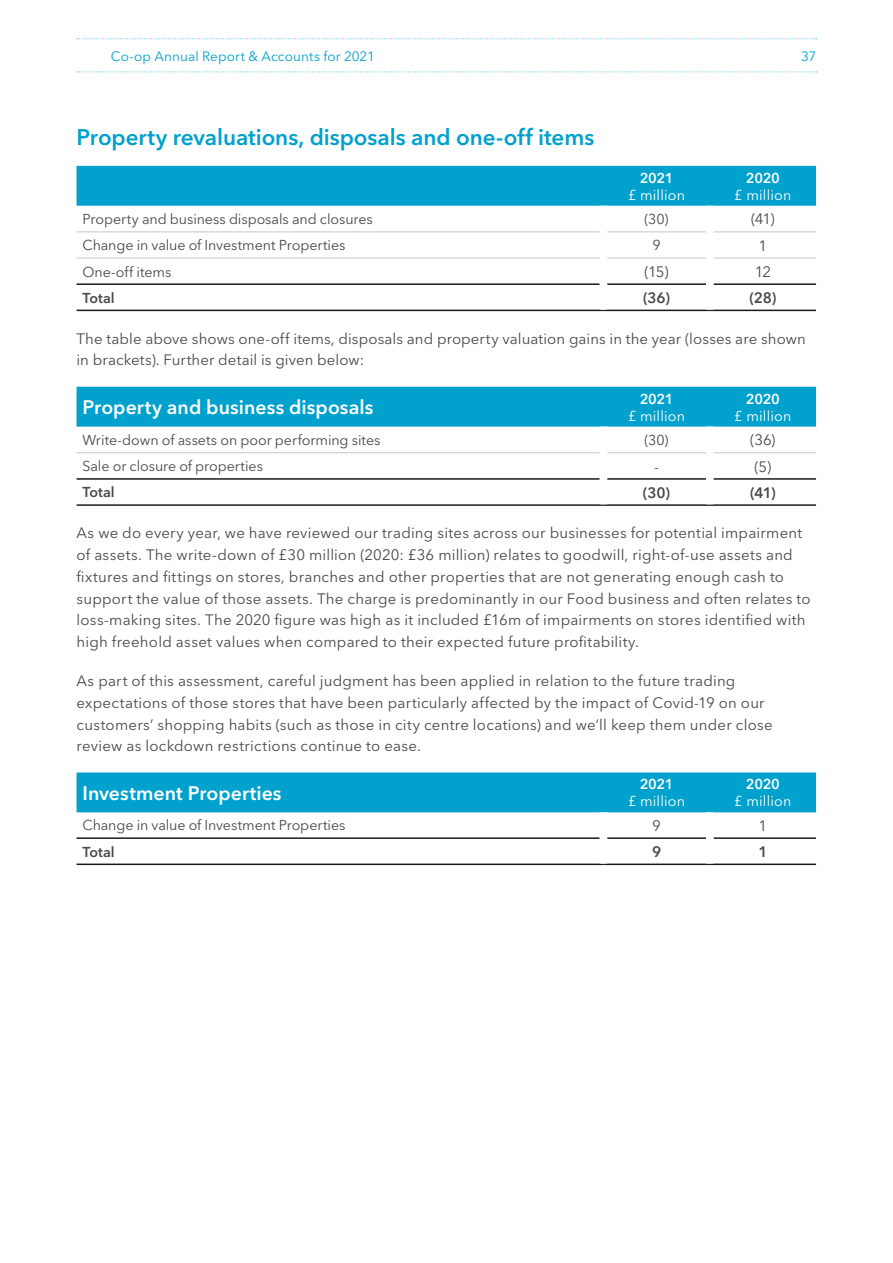
<style>
.page{position:relative;width:893px;height:1263px;background:#fff}
.page>*{position:absolute;margin:0;border:0;box-sizing:border-box;transform-origin:0 0}
.t1{font:600 22.5px "Avenir Next LT Pro";letter-spacing:-.005em;color:#00a1cc}
.t2{font:600 19.5px "Avenir Next LT Pro";color:#fff}
.t3{font:15px/21.8px "Avenir Next LT Pro";letter-spacing:.015em;color:#494948}
.t4{font:600 15px "Avenir Next LT Pro";letter-spacing:-.005em;color:#494948}
.t5{font:14.25px "Avenir Next LT Pro";letter-spacing:-.005em;color:#494948}
.t6{font:14.25px "Avenir Next LT Pro";letter-spacing:.015em;color:#fff}
.t7{font:600 14.25px "Avenir Next LT Pro";letter-spacing:-.02em;color:#fff}
.t8{font:600 14.25px "Avenir Next LT Pro";color:#494948}
.t9{font:13.5px "Avenir Next LT Pro";letter-spacing:.01em;color:#00a1cc}
</style>
<div class="page">
<div style="left:77px;top:166px;width:739px;height:40px;background:#00a1cc"></div>
<hr style="left:77px;top:283px;width:523px;height:2px;background:#1a1a18">
<hr style="left:607px;top:283px;width:99px;height:2px;background:#1a1a18">
<hr style="left:713px;top:283px;width:103px;height:2px;background:#1a1a18">
<hr style="left:77px;top:310px;width:526px;height:1px;background:#1a1a18">
<hr style="left:603px;top:310px;width:107px;height:1px;background:#1a1a18">
<hr style="left:710px;top:310px;width:106px;height:1px;background:#1a1a18">
<hr style="left:607px;top:231px;width:99px;height:1px;background:#c5c6c6">
<hr style="left:713px;top:231px;width:103px;height:1px;background:#c5c6c6">
<hr style="left:607px;top:258px;width:99px;height:1px;background:#c5c6c6">
<hr style="left:713px;top:258px;width:103px;height:1px;background:#c5c6c6">
<hr style="left:77px;top:231px;width:523px;height:1px;background:#c5c6c6">
<hr style="left:77px;top:258px;width:523px;height:1px;background:#c5c6c6">
<div style="left:77px;top:387px;width:739px;height:40px;background:#00a1cc"></div>
<hr style="left:77px;top:478px;width:523px;height:2px;background:#1a1a18">
<hr style="left:607px;top:478px;width:99px;height:2px;background:#1a1a18">
<hr style="left:713px;top:478px;width:103px;height:2px;background:#1a1a18">
<hr style="left:77px;top:504px;width:526px;height:2px;background:#1a1a18">
<hr style="left:603px;top:504px;width:107px;height:2px;background:#1a1a18">
<hr style="left:710px;top:504px;width:106px;height:2px;background:#1a1a18">
<hr style="left:607px;top:452px;width:99px;height:1px;background:#c5c6c6">
<hr style="left:713px;top:452px;width:103px;height:1px;background:#c5c6c6">
<hr style="left:77px;top:452px;width:523px;height:1px;background:#c5c6c6">
<div style="left:77px;top:772px;width:739px;height:40px;background:#00a1cc"></div>
<hr style="left:77px;top:837px;width:523px;height:2px;background:#1a1a18">
<hr style="left:607px;top:837px;width:99px;height:2px;background:#1a1a18">
<hr style="left:713px;top:837px;width:103px;height:2px;background:#1a1a18">
<hr style="left:77px;top:863px;width:526px;height:2px;background:#1a1a18">
<hr style="left:603px;top:863px;width:107px;height:2px;background:#1a1a18">
<hr style="left:710px;top:863px;width:106px;height:2px;background:#1a1a18">
<svg style="left:77px;top:38px;width:740px;height:1px"></svg>
<svg style="left:77px;top:71px;width:740px;height:1px"></svg>
<p class="t9" style="left:111px;top:48px;width:266px">Co-op Annual Report &amp; Accounts for 2021</p>
<p class="t9" style="left:801px;top:48px;width:17px">37</p>
<h1 class="t1" style="left:77px;top:123px;width:519px">Property revaluations, disposals and one-off items</h1>
<p class="t7" style="left:640px;top:169px;width:35px">2021</p>
<p class="t6" style="left:628px;top:186px;width:59px">£ million</p>
<p class="t7" style="left:746px;top:169px;width:35px">2020</p>
<p class="t6" style="left:734px;top:186px;width:59px">£ million</p>
<p class="t5" style="left:83px;top:211px;width:292px">Property and business disposals and closures</p>
<p class="t5" style="left:645px;top:211px;width:25px">(30)</p>
<p class="t3" style="left:751px;top:208px;width:25px">(41)</p>
<p class="t5" style="left:83px;top:237px;width:264px">Change in value of Investment Properties</p>
<p class="t5" style="left:652px;top:237px;width:10px">9</p>
<p class="t3" style="left:758px;top:235px;width:10px">1</p>
<p class="t5" style="left:83px;top:263px;width:90px">One-off items</p>
<p class="t3" style="left:644px;top:261px;width:26px">(15)</p>
<p class="t3" style="left:755px;top:261px;width:18px">12</p>
<p class="t8" style="left:83px;top:289px;width:34px">Total</p>
<p class="t4" style="left:643px;top:289px;width:28px">(36)</p>
<p class="t4" style="left:749px;top:289px;width:29px">(28)</p>
<p class="t3" style="left:77px;top:328px;width:731px">The table above shows one-off items, disposals and property valuation gains in the year (losses are shown in brackets). Further detail is given below:</p>
<h2 class="t2" style="left:83px;top:395px;width:292px">Property and business disposals</h2>
<p class="t7" style="left:640px;top:390px;width:35px">2021</p>
<p class="t6" style="left:628px;top:407px;width:59px">£ million</p>
<p class="t7" style="left:746px;top:390px;width:35px">2020</p>
<p class="t6" style="left:734px;top:407px;width:59px">£ million</p>
<p class="t5" style="left:83px;top:432px;width:299px">Write-down of assets on poor performing sites</p>
<p class="t5" style="left:645px;top:432px;width:25px">(30)</p>
<p class="t3" style="left:750px;top:429px;width:27px">(36)</p>
<p class="t5" style="left:83px;top:458px;width:182px">Sale or closure of properties</p>
<p class="t3" style="left:654px;top:455px;width:6px">-</p>
<p class="t3" style="left:754px;top:455px;width:18px">(5)</p>
<p class="t8" style="left:83px;top:484px;width:34px">Total</p>
<p class="t4" style="left:643px;top:483px;width:29px">(30)</p>
<p class="t4" style="left:750px;top:483px;width:27px">(41)</p>
<p class="t3" style="left:77px;top:522px;width:736px">As we do every year, we have reviewed our trading sites across our businesses for potential impairment of assets. The write-down of £30 million (2020: £36 million) relates to goodwill, right-of-use assets and fixtures and fittings on stores, branches and other properties that are not generating enough cash to support the value of those assets. The charge is predominantly in our Food business and often relates to loss-making sites. The 2020 figure was high as it included £16m of impairments on stores identified with high freehold asset values when compared to their expected future profitability.</p>
<p class="t3" style="left:77px;top:670px;width:698px">As part of this assessment, careful judgment has been applied in relation to the future trading expectations of those stores that have been particularly affected by the impact of Covid-19 on our customers’ shopping habits (such as those in city centre locations) and we’ll keep them under close review as lockdown restrictions continue to ease.</p>
<h2 class="t2" style="left:83px;top:781px;width:201px">Investment Properties</h2>
<p class="t7" style="left:640px;top:776px;width:35px">2021</p>
<p class="t6" style="left:628px;top:793px;width:59px">£ million</p>
<p class="t7" style="left:746px;top:776px;width:35px">2020</p>
<p class="t6" style="left:734px;top:793px;width:59px">£ million</p>
<p class="t5" style="left:83px;top:817px;width:264px">Change in value of Investment Properties</p>
<p class="t3" style="left:652px;top:815px;width:10px">9</p>
<p class="t3" style="left:758px;top:815px;width:10px">1</p>
<p class="t8" style="left:83px;top:843px;width:34px">Total</p>
<p class="t4" style="left:652px;top:842px;width:11px">9</p>
<p class="t4" style="left:758px;top:842px;width:11px">1</p>
</div>
